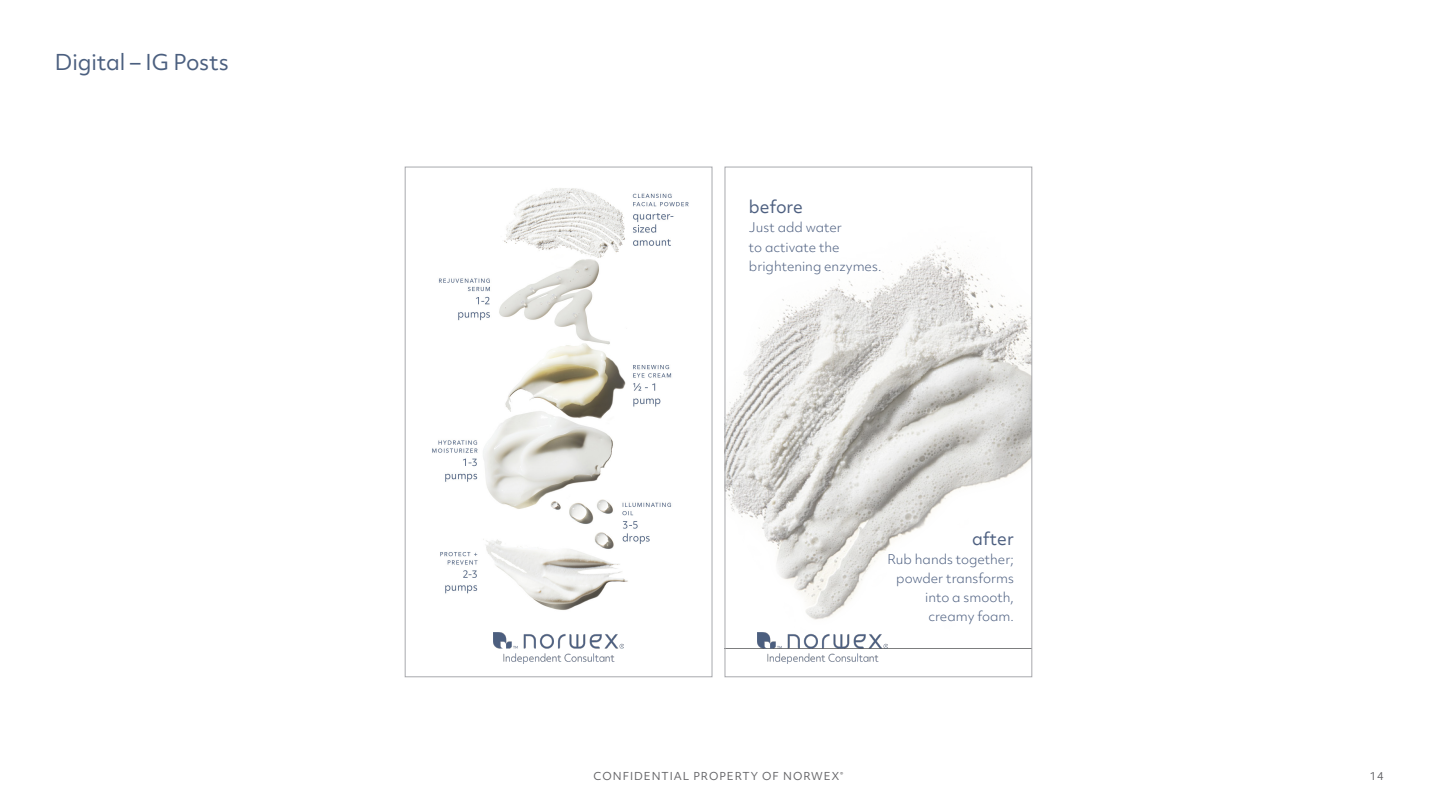
<style>
.page{position:relative;width:1437px;height:810px;background:#fff}
.page>*{position:absolute;margin:0;border:0;box-sizing:border-box;transform-origin:0 0}
.Text_Small{font:21px "Objektiv Mk 2";letter-spacing:-.005em;color:#4b5f7f}
.t1{font:16.5px "Objektiv Mk 2";color:#4d5f80}
.t2{font:300 12.75px/19.2px "Objektiv Mk 2";color:#4d5f80}
.t3{font:10.5px "Objektiv Mk 2";letter-spacing:.09em;color:#636366}
</style>
<div class="page">
<img style="left:432px;top:188px;width:257px;height:445px">
<div style="left:405px;top:167px;width:307px;height:510px;border:1px solid #a8a9ad"></div>
<img style="left:493px;top:633px;width:131px;height:30px">
<svg style="left:724px;top:166px;width:307px;height:482px"></svg>
<div style="left:724px;top:167px;width:308px;height:510px;border:1px solid #a8a9ad"></div>
<img style="left:757px;top:633px;width:130px;height:30px">
<p class="Text_Small" style="left:55px;top:48px;width:175px">Digital – IG Posts</p>
<p class="t1" style="left:749px;top:196px;width:55px">before</p>
<p class="t2" style="left:749px;top:218px;width:134px">Just add water<br>to activate the brightening enzymes.</p>
<p class="t1" style="left:972px;top:527px;width:43px">after</p>
<p class="t2" style="left:887px;top:549px;width:128px;text-align:right">Rub hands together; powder transforms into a smooth, creamy foam.</p>
<p class="t3" style="left:593px;top:769px;width:251px">CONFIDENTIAL PROPERTY OF NORWEX<sup>®</sup></p>
<p class="t3" style="left:1369px;top:769px;width:15px">14</p>
</div>
